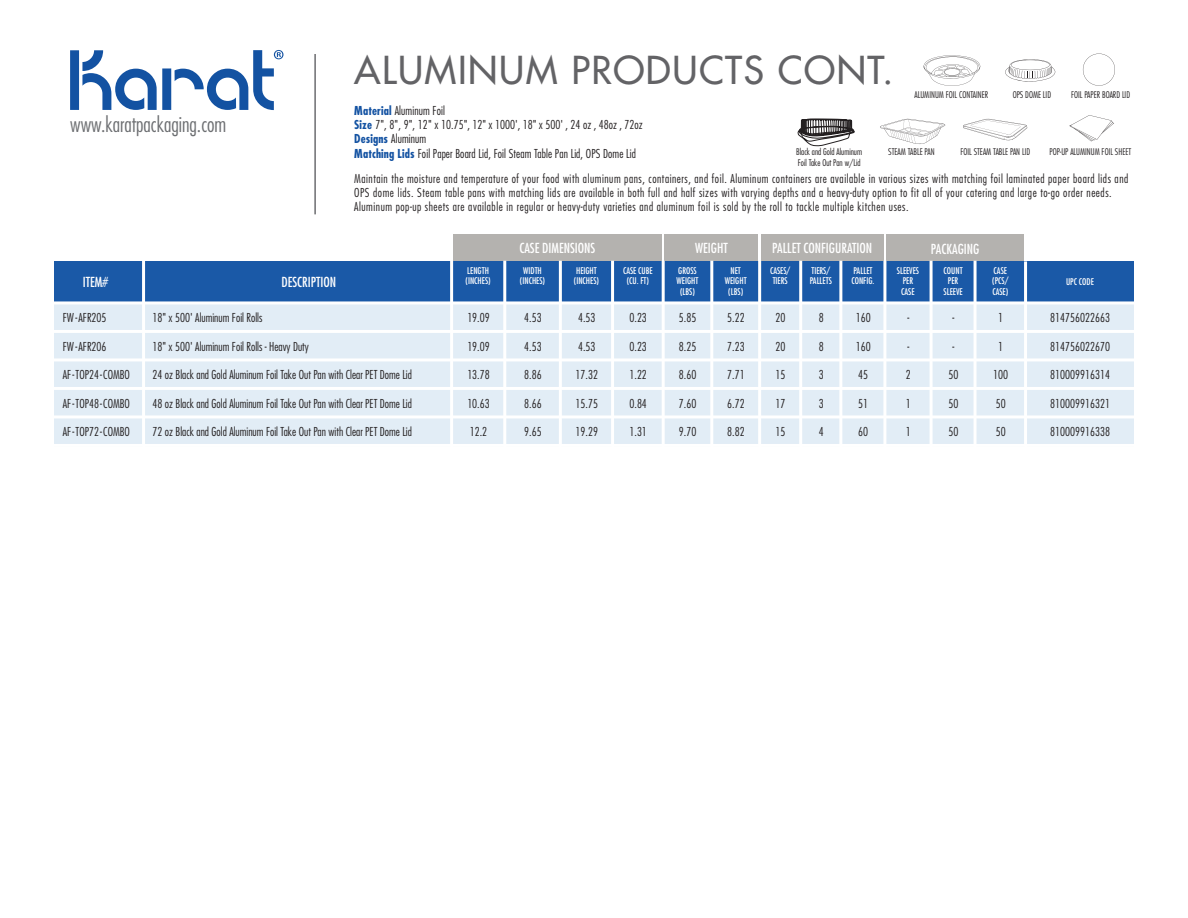
<style>
.page{position:relative;width:1188px;height:918px;background:#fff}
.page>*{position:absolute;margin:0;border:0;box-sizing:border-box;transform-origin:0 0}
.t1{font:500 37.5px "Futura Std";letter-spacing:.04em;color:#636366}
.t2{font:300 condensed 21px "Futura Std";color:#6d6f72}
.t3{font:condensed 13.5px "Futura Std";color:#fff}
.t4{font:300 condensed 12px "Futura Std";letter-spacing:.01em;color:#231f20}
.t5{font:300 condensed 12px/14.4px "Futura Std";letter-spacing:.045em;color:#231f20}
.t6{font:condensed 9px/10.8px "Futura Std";color:#fff}
.t7{font:300 condensed 9px "Futura Std";color:#231f20}
.s1{font-weight:700;color:#1352a2}
</style>
<div class="page">
<svg style="left:70px;top:50px;width:214px;height:60px"></svg>
<hr style="left:314px;top:54px;width:2px;height:160px;background:#6c6d70">
<div style="left:453px;top:234px;width:209px;height:27px;background:#b4b2af"></div>
<div style="left:761px;top:234px;width:122px;height:27px;background:#b4b2af"></div>
<div style="left:886px;top:234px;width:138px;height:27px;background:#b4b2af"></div>
<div style="left:665px;top:234px;width:93px;height:27px;background:#b4b2af"></div>
<svg style="left:54px;top:261px;width:1080px;height:183px;background:#b2cae3"></svg>
<hr style="left:142px;top:261px;width:3px;height:612px;background:#fff">
<hr style="left:450px;top:261px;width:3px;height:612px;background:#fff">
<hr style="left:503px;top:261px;width:3px;height:612px;background:#fff">
<hr style="left:559px;top:261px;width:3px;height:612px;background:#fff">
<hr style="left:611px;top:261px;width:3px;height:612px;background:#fff">
<hr style="left:662px;top:261px;width:3px;height:612px;background:#fff">
<hr style="left:710px;top:261px;width:3px;height:612px;background:#fff">
<hr style="left:758px;top:261px;width:3px;height:612px;background:#fff">
<hr style="left:799px;top:261px;width:3px;height:612px;background:#fff">
<hr style="left:839px;top:261px;width:3px;height:612px;background:#fff">
<hr style="left:883px;top:261px;width:3px;height:612px;background:#fff">
<hr style="left:930px;top:261px;width:3px;height:612px;background:#fff">
<hr style="left:974px;top:261px;width:3px;height:612px;background:#fff">
<hr style="left:1024px;top:261px;width:3px;height:613px;background:#fff">
<hr style="left:42px;top:301px;width:1105px;height:3px;background:#fff">
<hr style="left:42px;top:330px;width:1105px;height:3px;background:#fff">
<hr style="left:42px;top:358px;width:1105px;height:3px;background:#fff">
<hr style="left:42px;top:387px;width:1105px;height:3px;background:#fff">
<hr style="left:42px;top:415px;width:1105px;height:3px;background:#fff">
<svg style="left:924px;top:55px;width:56px;height:31px"></svg>
<svg style="left:1005px;top:59px;width:50px;height:23px"></svg>
<svg style="left:1083px;top:54px;width:32px;height:32px"></svg>
<svg style="left:880px;top:119px;width:65px;height:25px"></svg>
<svg style="left:963px;top:119px;width:64px;height:22px"></svg>
<svg style="left:1069px;top:115px;width:45px;height:26px"></svg>
<svg style="left:797px;top:119px;width:58px;height:27px"></svg>
<h2 class="t2" style="left:70px;top:112px;width:158px">www.karatpackaging.com</h2>
<p class="t1" style="left:354px;top:47px;width:541px">ALUMINUM PRODUCTS CONT.</p>
<p class="t7" style="left:915px;top:89px;width:75px">ALUMINUM FOIL CONTAINER</p>
<p class="t7" style="left:1013px;top:89px;width:40px">OPS DOME LID</p>
<p class="t7" style="left:1071px;top:89px;width:61px">FOIL PAPER BOARD LID</p>
<p class="t4" style="left:354px;top:103px;width:92px"><span class="s1">Material</span> Aluminum Foil</p>
<p class="t4" style="left:354px;top:118px;width:290px"><span class="s1">Size</span> 7", 8", 9", 12" x 10.75", 12" x 1000', 18" x 500' , 24 oz , 48oz , 72oz</p>
<p class="t4" style="left:354px;top:132px;width:74px"><span class="s1">Designs</span> Aluminum</p>
<p class="t4" style="left:354px;top:146px;width:283px"><span class="s1">Matching Lids</span> Foil Paper Board Lid, Foil Steam Table Pan Lid, OPS Dome Lid</p>
<p class="t7" style="left:796px;top:147px;width:67px">Black and Gold Aluminum</p>
<p class="t7" style="left:888px;top:147px;width:48px">STEAM TABLE PAN</p>
<p class="t7" style="left:798px;top:157px;width:64px">Foil Take Out Pan w/Lid</p>
<p class="t7" style="left:960px;top:147px;width:71px">FOIL STEAM TABLE PAN LID</p>
<p class="t7" style="left:1050px;top:147px;width:83px">POP-UP ALUMINUM FOIL SHEET</p>
<p class="t5" style="left:354px;top:171px;width:776px">Maintain the moisture and temperature of your food with aluminum pans, containers, and foil. Aluminum containers are available in various sizes with matching foil laminated paper board lids and<br>OPS dome lids. Steam table pans with matching lids are available in both full and half sizes with varying depths and a heavy-duty option to fit all of your catering and large to-go order needs.<br>Aluminum pop-up sheets are available in regular or heavy-duty varieties and aluminum foil is sold by the roll to tackle multiple kitchen uses.</p>
<p class="t3" style="left:519px;top:240px;width:78px">CASE DIMENSIONS</p>
<p class="t3" style="left:772px;top:240px;width:101px">PALLET CONFIGURATION</p>
<p class="t3" style="left:931px;top:240px;width:50px">PACKAGING</p>
<p class="t3" style="left:695px;top:240px;width:34px">WEIGHT</p>
<p class="t6" style="left:770px;top:265px;width:22px">CASES/<br>TIERS</p>
<p class="t6" style="left:810px;top:265px;width:24px">TIERS/<br>PALLETS</p>
<p class="t6" style="left:851px;top:265px;width:24px">PALLET<br>CONFIG.</p>
<p class="t6" style="left:897px;top:265px;width:24px;text-align:center">SLEEVES<br>PER<br>CASE</p>
<p class="t6" style="left:944px;top:265px;width:21px;text-align:center">COUNT<br>PER<br>SLEEVE</p>
<p class="t6" style="left:992px;top:265px;width:18px">CASE (PCS/<br>CASE)</p>
<p class="t6" style="left:466px;top:265px;width:27px">LENGTH (INCHES)</p>
<p class="t6" style="left:520px;top:265px;width:27px;text-align:center">WIDTH (INCHES)</p>
<p class="t6" style="left:574px;top:265px;width:27px">HEIGHT (INCHES)</p>
<p class="t6" style="left:623px;top:265px;width:31px;text-align:center">CASE CUBE (CU. FT)</p>
<p class="t6" style="left:678px;top:265px;width:20px">GROSS</p>
<p class="t6" style="left:731px;top:265px;width:12px">NET</p>
<p class="t6" style="left:725px;top:276px;width:23px">WEIGHT</p>
<p class="t6" style="left:728px;top:286px;width:16px">(LBS)</p>
<p class="t3" style="left:83px;top:274px;width:27px">ITEM#</p>
<p class="t3" style="left:281px;top:274px;width:56px">DESCRIPTION</p>
<p class="t6" style="left:1066px;top:276px;width:29px">UPC CODE</p>
<p class="t6" style="left:677px;top:276px;width:23px">WEIGHT</p>
<p class="t6" style="left:680px;top:286px;width:16px">(LBS)</p>
<p class="t4" style="left:63px;top:311px;width:45px">FW-AFR205</p>
<p class="t4" style="left:152px;top:311px;width:112px">18" x 500' Aluminum Foil Rolls</p>
<p class="t4" style="left:467px;top:311px;width:24px">19.09</p>
<p class="t4" style="left:524px;top:311px;width:19px">4.53</p>
<p class="t4" style="left:578px;top:311px;width:19px">4.53</p>
<p class="t4" style="left:630px;top:311px;width:19px">0.23</p>
<p class="t4" style="left:679px;top:311px;width:19px">5.85</p>
<p class="t4" style="left:727px;top:311px;width:19px">5.22</p>
<p class="t4" style="left:776px;top:311px;width:11px">20</p>
<p class="t4" style="left:819px;top:311px;width:6px">8</p>
<p class="t4" style="left:856px;top:311px;width:16px">160</p>
<p class="t4" style="left:907px;top:311px;width:3px">-</p>
<p class="t4" style="left:952px;top:311px;width:3px">-</p>
<p class="t4" style="left:998px;top:311px;width:6px">1</p>
<p class="t4" style="left:1050px;top:311px;width:61px">814756022663</p>
<p class="t4" style="left:63px;top:339px;width:45px">FW-AFR206</p>
<p class="t4" style="left:152px;top:339px;width:158px">18" x 500' Aluminum Foil Rolls - Heavy Duty</p>
<p class="t4" style="left:467px;top:339px;width:24px">19.09</p>
<p class="t4" style="left:524px;top:339px;width:19px">4.53</p>
<p class="t4" style="left:578px;top:339px;width:19px">4.53</p>
<p class="t4" style="left:630px;top:339px;width:19px">0.23</p>
<p class="t4" style="left:679px;top:339px;width:19px">8.25</p>
<p class="t4" style="left:727px;top:339px;width:19px">7.23</p>
<p class="t4" style="left:776px;top:339px;width:11px">20</p>
<p class="t4" style="left:819px;top:339px;width:6px">8</p>
<p class="t4" style="left:856px;top:339px;width:16px">160</p>
<p class="t4" style="left:907px;top:339px;width:3px">-</p>
<p class="t4" style="left:952px;top:339px;width:3px">-</p>
<p class="t4" style="left:998px;top:339px;width:6px">1</p>
<p class="t4" style="left:1050px;top:339px;width:61px">814756022670</p>
<p class="t4" style="left:63px;top:368px;width:69px">AF-TOP24-COMBO</p>
<p class="t4" style="left:152px;top:368px;width:261px">24 oz Black and Gold Aluminum Foil Take Out Pan with Clear PET Dome Lid</p>
<p class="t4" style="left:467px;top:368px;width:24px">13.78</p>
<p class="t4" style="left:524px;top:368px;width:19px">8.86</p>
<p class="t4" style="left:576px;top:368px;width:24px">17.32</p>
<p class="t4" style="left:630px;top:368px;width:19px">1.22</p>
<p class="t4" style="left:679px;top:368px;width:19px">8.60</p>
<p class="t4" style="left:727px;top:368px;width:19px">7.71</p>
<p class="t4" style="left:776px;top:368px;width:11px">15</p>
<p class="t4" style="left:819px;top:368px;width:6px">3</p>
<p class="t4" style="left:858px;top:368px;width:11px">45</p>
<p class="t4" style="left:906px;top:368px;width:6px">2</p>
<p class="t4" style="left:948px;top:368px;width:11px">50</p>
<p class="t4" style="left:993px;top:368px;width:16px">100</p>
<p class="t4" style="left:1050px;top:368px;width:61px">810009916314</p>
<p class="t4" style="left:63px;top:396px;width:69px">AF-TOP48-COMBO</p>
<p class="t4" style="left:152px;top:396px;width:261px">48 oz Black and Gold Aluminum Foil Take Out Pan with Clear PET Dome Lid</p>
<p class="t4" style="left:467px;top:396px;width:24px">10.63</p>
<p class="t4" style="left:524px;top:396px;width:19px">8.66</p>
<p class="t4" style="left:576px;top:396px;width:24px">15.75</p>
<p class="t4" style="left:630px;top:396px;width:19px">0.84</p>
<p class="t4" style="left:679px;top:396px;width:19px">7.60</p>
<p class="t4" style="left:727px;top:396px;width:19px">6.72</p>
<p class="t4" style="left:776px;top:396px;width:11px">17</p>
<p class="t4" style="left:819px;top:396px;width:6px">3</p>
<p class="t4" style="left:858px;top:396px;width:11px">51</p>
<p class="t4" style="left:906px;top:396px;width:6px">1</p>
<p class="t4" style="left:948px;top:396px;width:11px">50</p>
<p class="t4" style="left:996px;top:396px;width:11px">50</p>
<p class="t4" style="left:1050px;top:396px;width:61px">810009916321</p>
<p class="t4" style="left:63px;top:425px;width:69px">AF-TOP72-COMBO</p>
<p class="t4" style="left:152px;top:425px;width:261px">72 oz Black and Gold Aluminum Foil Take Out Pan with Clear PET Dome Lid</p>
<p class="t4" style="left:470px;top:425px;width:19px">12.2</p>
<p class="t4" style="left:524px;top:425px;width:19px">9.65</p>
<p class="t4" style="left:576px;top:425px;width:24px">19.29</p>
<p class="t4" style="left:630px;top:425px;width:19px">1.31</p>
<p class="t4" style="left:679px;top:425px;width:19px">9.70</p>
<p class="t4" style="left:727px;top:425px;width:19px">8.82</p>
<p class="t4" style="left:776px;top:425px;width:11px">15</p>
<p class="t4" style="left:819px;top:425px;width:6px">4</p>
<p class="t4" style="left:858px;top:425px;width:11px">60</p>
<p class="t4" style="left:906px;top:425px;width:6px">1</p>
<p class="t4" style="left:948px;top:425px;width:11px">50</p>
<p class="t4" style="left:996px;top:425px;width:11px">50</p>
<p class="t4" style="left:1050px;top:425px;width:61px">810009916338</p>
</div>
